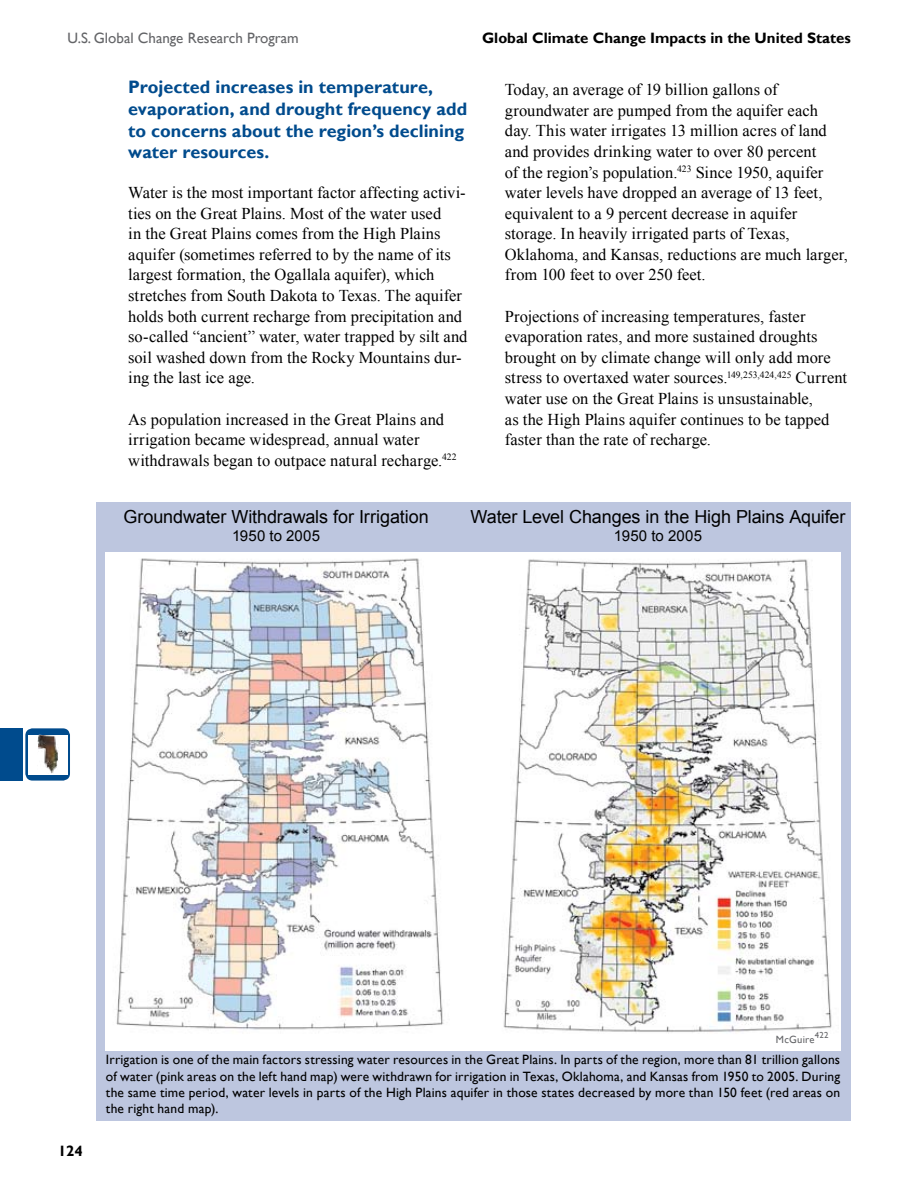
<style>
.page{position:relative;width:918px;height:1188px;background:#fff}
.page>*{position:absolute;margin:0;border:0;box-sizing:border-box;transform-origin:0 0}
.t1{font:700 18px/21.6px "Gill Sans";color:#004b8d}
.t2{font:18px "Arial";letter-spacing:-.005em;color:#000}
.t3{font:16.5px/20.5px "Times New Roman";color:#000}
.t4{font:700 15px "Gill Sans";color:#000}
.t5{font:15px "Gill Sans";color:#636467}
.t6{font:15px "Arial";letter-spacing:.015em;color:#000}
.t7{font:13.5px/16.2px "Gill Sans";letter-spacing:.015em;color:#000;text-align:justify}
.t8{font:10.5px "Gill Sans";letter-spacing:.02em;color:#636467}
.t9{font:8.7px "Gill Sans";color:#636467}
</style>
<div class="page">
<div style="left:0;top:728px;width:23px;height:53px;background:#004b8d"></div>
<div style="left:25px;top:728px;width:45px;height:53px;background:#004b8d;border-radius:7px"></div>
<div style="left:28px;top:735px;width:39px;height:39px;background:#fff"></div>
<img style="left:37px;top:735px;width:21px;height:38px">
<div style="left:96px;top:502px;width:754px;height:618px;background:#bdc6df"></div>
<img style="left:106px;top:552px;width:734px;height:498px">
<p class="t5" style="left:68px;top:30px;width:233px">U.S. Global Change Research Program</p>
<p class="t1" style="left:128px;top:77px;width:340px">Projected increases in temperature, evaporation, and drought frequency add to concerns about the region’s declining water resources.</p>
<p class="t3" style="left:128px;top:182px;width:341px">Water is the most important factor affecting activi&shy;ties on the Great Plains. Most of the water used<br>in the Great Plains comes from the High Plains aquifer (sometimes referred to by the name of its largest formation, the Ogallala aquifer), which stretches from South Dakota to Texas. The aquifer holds both current recharge from precipitation and so-called “ancient” water, water trapped by silt and soil washed down from the Rocky Mountains dur&shy;ing the last ice age.</p>
<p class="t3" style="left:128px;top:409px;width:330px">As population increased in the Great Plains and irrigation became widespread, annual water withdrawals began to outpace natural recharge.<sup>422</sup></p>
<p class="t4" style="left:482px;top:29px;width:370px">Global Climate Change Impacts in the United States</p>
<p class="t3" style="left:505px;top:79px;width:345px">Today, an average of 19 billion gallons of groundwater are pumped from the aquifer each day. This water irrigates 13 million acres of land and provides drinking water to over 80 percent<br>of the region’s population.<sup>423</sup> Since 1950, aquifer water levels have dropped an average of 13 feet, equivalent to a 9 percent decrease in aquifer storage. In heavily irrigated parts of Texas, Oklahoma, and Kansas, reductions are much larger, from 100 feet to over 250 feet.</p>
<p class="t3" style="left:505px;top:306px;width:344px">Projections of increasing temperatures, faster evaporation rates, and more sustained droughts brought on by climate change will only add more stress to overtaxed water sources.<sup>149,253,424,425</sup> Current water use on the Great Plains is unsustainable,<br>as the High Plains aquifer continues to be tapped faster than the rate of recharge.</p>
<p class="t2" style="left:124px;top:505px;width:307px">Groundwater Withdrawals for Irrigation</p>
<p class="t6" style="left:232px;top:526px;width:90px">1950 to 2005</p>
<p class="t2" style="left:470px;top:505px;width:377px">Water Level Changes in the High Plains Aquifer</p>
<p class="t6" style="left:614px;top:526px;width:90px">1950 to 2005</p>
<p class="t4" style="left:58px;top:1142px;width:26px">124</p>
<p class="t9" style="left:815px;top:1030px;width:15px">422</p>
<p class="t7" style="left:106px;top:1052px;width:736px">Irrigation is one of the main factors stressing water resources in the Great Plains. In parts of the region, more than 81 trillion gallons of water (pink areas on the left hand map) were withdrawn for irrigation in Texas, Oklahoma, and Kansas from 1950 to 2005. During the same time period, water levels in parts of the High Plains aquifer in those states decreased by more than 150 feet (red areas on the right hand map).</p>
<p class="t8" style="left:776px;top:1034px;width:40px">McGuire</p>
</div>
